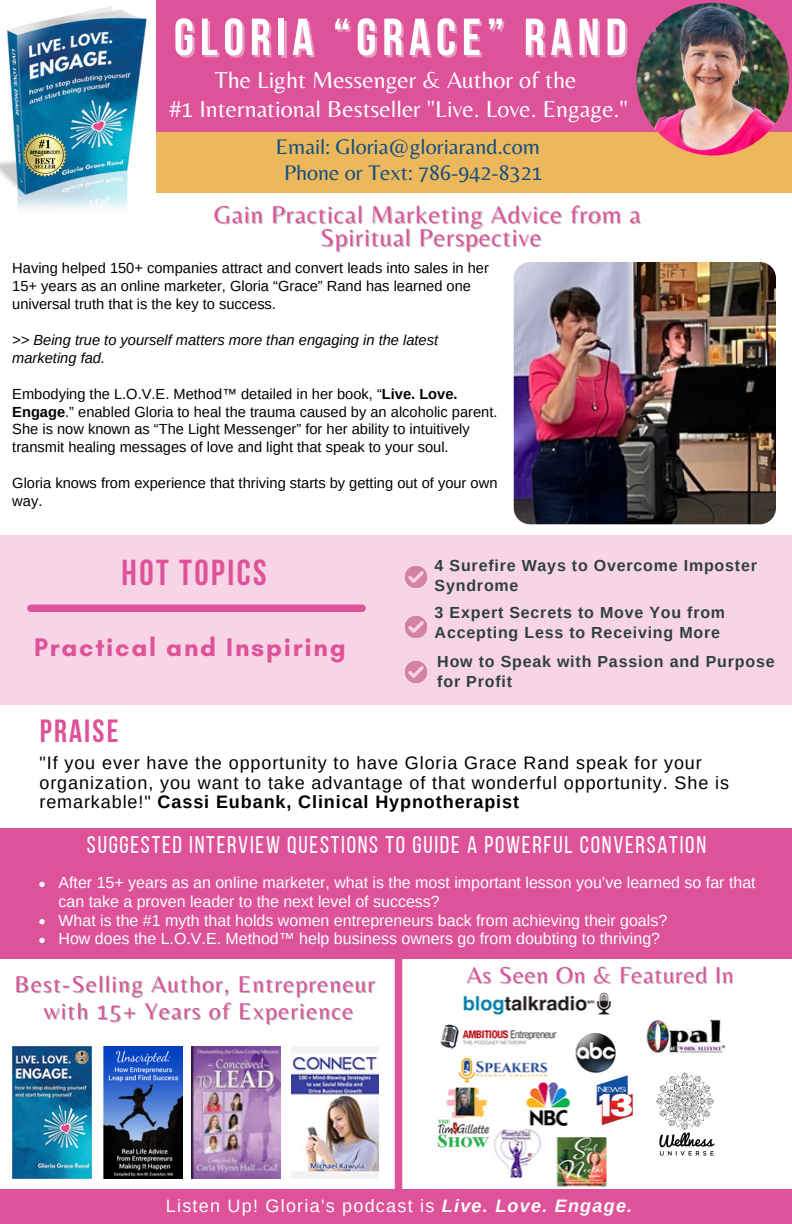
<style>
.page{position:relative;width:792px;height:1224px;background:#fff}
.page>*{position:absolute;margin:0;border:0;box-sizing:border-box;transform-origin:0 0}
.t1{font:700 52px "Bebas Neue";letter-spacing:.11em;color:#fff}
.t2{font:700 36px "Bebas Neue";letter-spacing:.07em;color:#de5299}
.t3{font:700 32px "Bebas Neue";letter-spacing:.07em;color:#de5299}
.t4{font:700 26px "Glacial Indifference";letter-spacing:.07em;color:#de5299}
.t5{font:25.4px "Belleza";letter-spacing:.035em;color:#de5299}
.t6{font:24px/28.4px "Belleza";color:#fff;text-align:center}
.t7{font:24px "Bebas Neue";letter-spacing:.075em;color:#fff}
.t8{font:24px "Belleza";letter-spacing:.025em;color:#de5299}
.t9{font:23.8px "Belleza";letter-spacing:.05em;color:#de5299}
.t10{font:22px/25.6px "Belleza";color:#114e82;text-align:center}
.t11{font:18px/19.6px "Arimo";letter-spacing:.05em;color:#000}
.t12{font:18px "Arimo";letter-spacing:.07em;color:#fff}
.t13{font:16px/18.6px "Arimo";color:#fff}
.t14{font:700 16px/20px "Arimo";letter-spacing:.05em;color:#303f3c}
.t15{font:14.6px/18px "Arimo";color:#000}
.t16{font:italic 14.6px/18px "Arimo";color:#000}
.s1{font-weight:700}
.s2{color:rgb(48 63 60/.4)}
.s3{font-weight:700;font-style:italic}
</style>
<div class="page">
<div style="left:0;top:0;width:792px;height:134px;background:#de5299"></div>
<div style="left:0;top:828px;width:792px;height:131px;background:#de5299"></div>
<div style="left:0;top:535px;width:792px;height:170px;background:#f7d5e6"></div>
<div style="left:31px;top:604px;width:331px;height:8px;background:#de5299"></div>
<div style="left:0;top:132px;width:792px;height:61px;background:#edb75c"></div>
<img style="left:0;top:0;width:156px;height:211px">
<img style="left:636px;top:3px;width:153px;height:153px;border-radius:50%">
<img style="left:22px;top:132px;width:45px;height:45px">
<img style="left:434px;top:987px;width:205px;height:205px;border-radius:13px">
<img style="left:646px;top:1019px;width:80px;height:34px">
<img style="left:514px;top:262px;width:262px;height:262px;border-radius:16px">
<div style="left:0;top:1189px;width:792px;height:35px;background:#de5299"></div>
<img style="left:406px;top:567px;width:21px;height:21px">
<img style="left:406px;top:617px;width:21px;height:21px">
<img style="left:406px;top:662px;width:21px;height:21px">
<img style="left:12px;top:1046px;width:80px;height:132px">
<img style="left:103px;top:1046px;width:79px;height:132px">
<img style="left:192px;top:1046px;width:88px;height:132px">
<img style="left:292px;top:1046px;width:87px;height:132px">
<img style="left:656px;top:1072px;width:59px;height:84px">
<div style="left:395px;top:903px;width:7px;height:286px;background:#de5299"></div>
<svg style="left:39px;top:882px;width:6px;height:5px"></svg>
<svg style="left:39px;top:919px;width:6px;height:5px"></svg>
<svg style="left:39px;top:938px;width:6px;height:5px"></svg>
<h5 class="t1" style="left:174px;top:16px;width:454px">GLORIA “GRACE” RAND</h5>
<p class="t6" style="left:169px;top:66px;width:460px">The Light Messenger &amp; Author of the<br>#1 International Bestseller "Live. Love. Engage."</p>
<p class="t10" style="left:276px;top:134px;width:268px">Email: Gloria@gloriarand.com<br>Phone or Text: 786-942-8321</p>
<p class="t5" style="left:214px;top:200px;width:428px">Gain Practical Marketing Advice from a</p>
<p class="t5" style="left:320px;top:222px;width:223px">Spiritual Perspective</p>
<p class="t15" style="left:12px;top:259px;width:478px">Having helped 150+ companies attract and convert leads into sales in her<br>15+ years as an online marketer, Gloria “Grace” Rand has learned one universal truth that is the key to success.</p>
<p class="t16" style="left:12px;top:331px;width:427px">&gt;&gt; Being true to yourself matters more than engaging in the latest marketing fad.</p>
<p class="t15" style="left:12px;top:385px;width:487px">Embodying the L.O.V.E. Method™ detailed in her book, “<span class="s1">Live. Love.<br>Engage</span>.” enabled Gloria to heal the trauma caused by an alcoholic parent.<br>She is now known as “The Light Messenger” for her ability to intuitively transmit healing messages of love and light that speak to your soul.</p>
<h2 class="t15" style="left:12px;top:474px;width:487px">Gloria knows from experience that thriving starts by getting out of your own way.</h2>
<p class="t2" style="left:122px;top:558px;width:147px">HOT TOPICS</p>
<p class="t4" style="left:34px;top:631px;width:313px">Practical and Inspiring</p>
<h4 class="t3" style="left:40px;top:718px;width:80px">PRAISE</h4>
<h5 class="t14" style="left:435px;top:555px;width:324px">4 Surefire Ways to Overcome Imposter<br>Syndrome</h5>
<p class="t14" style="left:435px;top:603px;width:292px">3 Expert Secrets to Move You from<br>Accepting Less to Receiving More</p>
<h5 class="t14" style="left:437px;top:652px;width:339px">How to Speak with Passion and Purpose for Profit</h5>
<h6 class="t11" style="left:39px;top:753px;width:691px">"If you ever have the opportunity to have Gloria Grace Rand speak for your organization, you want to take advantage of that wonderful opportunity. She is remarkable!" <span class="s1">Cassi Eubank, Clinical Hypnotherapist</span></h6>
<p class="t7" style="left:87px;top:835px;width:621px">SUGGESTED INTERVIEW QUESTIONS TO GUIDE A POWERFUL CONVERSATION</p>
<p class="t13" style="left:59px;top:874px;width:699px">After 15+ years as an online marketer, what is the most important lesson you’ve learned so far that can take a proven leader to the next level of success?<br>What is the #1 myth that holds women entrepreneurs back from achieving their goals?<br>How does the L.O.V.E. Method™ help business owners go from doubting to thriving?</p>
<p class="t9" style="left:14px;top:970px;width:362px">Best-Selling Author, Entrepreneur</p>
<p class="t9" style="left:44px;top:997px;width:310px"><span class="s2">with</span> 15+ Years of Experience</p>
<h3 class="t8" style="left:467px;top:960px;width:269px">As Seen On &amp; Featured In</h3>
<p class="t12" style="left:166px;top:1195px;width:468px">Listen Up! Gloria's podcast is <span class="s3">Live. Love. Engage.</span></p>
</div>
